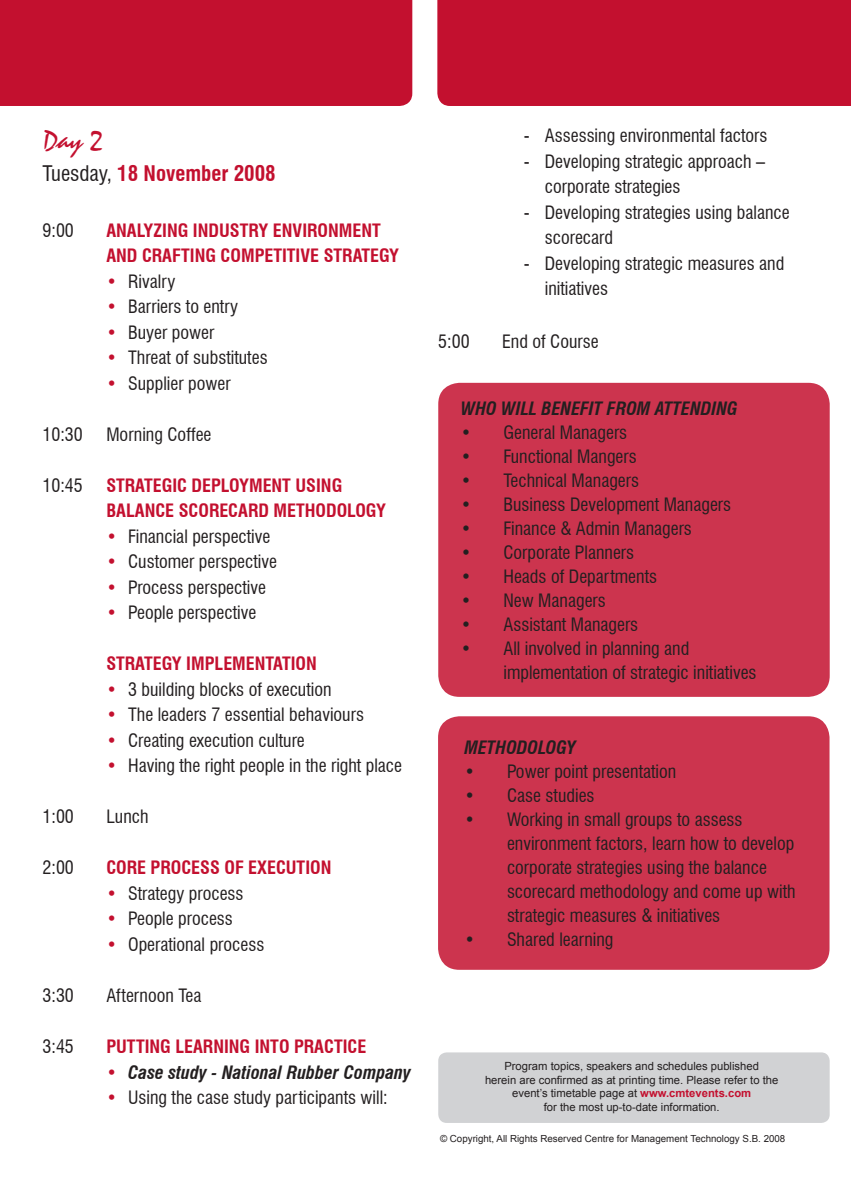
<style>
.page{position:relative;width:851px;height:1191px;background:#fff}
.page>*{position:absolute;margin:0;border:0;box-sizing:border-box;transform-origin:0 0}
.t1{font:28.5px "Staccato 222 BT";color:#c3102f}
.t2{font:700 condensed 21px "Swiss 721 BT";color:#c3102f}
.t3{font:condensed 18px/24px "Swiss 721 BT";color:#231f20}
.t4{font:700 condensed 18px "Swiss 721 BT";color:#c3102f}
.t5{font:italic 700 condensed 18px "Swiss 721 BT";color:#231f20}
.t6{font:11.25px/13.5px "Arial";color:#231f20;text-align:center}
.t7{font:9.75px "Arial";color:#231f20}
.s1{font-weight:400;color:#231f20}
.s2{color:#c3102f}
.s3{font-weight:400;font-style:normal;color:#c3102f}
.s4{font-weight:700;color:#c3102f}
</style>
<div class="page">
<div style="left:0;top:0;width:412px;height:106px;background:#c3102f"></div>
<div style="left:437px;top:0;width:413px;height:106px;background:#c3102f"></div>
<div style="left:438px;top:1052px;width:391px;height:71px;background:#d1d2d4;border-radius:9px"></div>
<div style="left:438px;top:383px;width:391px;height:314px;background:#cc344e;border-radius:21px"></div>
<div style="left:438px;top:716px;width:391px;height:253px;background:#cc344e;border-radius:21px"></div>
<p class="t1" style="left:43px;top:124px;width:62px">Day 2</p>
<p class="t2" style="left:43px;top:161px;width:235px"><span class="s1">Tuesday,</span> 18 November 2008</p>
<p class="t3" style="left:43px;top:218px;width:33px">9:00</p>
<p class="t4" style="left:106px;top:219px;width:11px">ANAL</p>
<p class="t4" style="left:144px;top:219px;width:28px">YZING</p>
<p class="t4" style="left:193px;top:219px;width:10px">INDU</p>
<p class="t4" style="left:230px;top:219px;width:83px">STRY ENVIRON</p>
<p class="t4" style="left:339px;top:219px;width:24px">MENT</p>
<p class="t4" style="left:43px;top:245px;width:25px">AND</p>
<p class="t4" style="left:142px;top:245px;width:49px">CRAFTING</p>
<p class="t4" style="left:221px;top:245px;width:52px">COMPETITI</p>
<p class="t4" style="left:300px;top:245px;width:44px">VE STRATEG</p>
<p class="t4" style="left:389px;top:245px;width:11px">Y</p>
<p class="t3" style="left:106px;top:269px;width:70px"><span class="s2">•</span> Rivalry</p>
<p class="t3" style="left:106px;top:295px;width:133px"><span class="s2">•</span> Barriers to entry</p>
<p class="t3" style="left:106px;top:320px;width:109px"><span class="s2">•</span> Buyer power</p>
<p class="t3" style="left:106px;top:346px;width:163px"><span class="s2">•</span> Threat of substitutes</p>
<p class="t3" style="left:106px;top:371px;width:126px"><span class="s2">•</span> Supplier power</p>
<p class="t3" style="left:43px;top:422px;width:42px">10:30</p>
<p class="t3" style="left:106px;top:422px;width:107px">Morning Coffee</p>
<p class="t3" style="left:43px;top:473px;width:42px">10:45</p>
<p class="t4" style="left:106px;top:474px;width:20px">STRATEGIC</p>
<p class="t4" style="left:191px;top:474px;width:82px">DEPLOYMENT</p>
<p class="t4" style="left:295px;top:474px;width:30px">USING</p>
<p class="t4" style="left:106px;top:500px;width:21px">BALANCE</p>
<p class="t4" style="left:179px;top:500px;width:21px">SCORECARD</p>
<p class="t4" style="left:273px;top:500px;width:53px">METHODOLOG</p>
<p class="t4" style="left:376px;top:500px;width:11px">Y</p>
<p class="t3" style="left:106px;top:524px;width:166px"><span class="s2">•</span> Financial perspective</p>
<p class="t3" style="left:106px;top:550px;width:172px"><span class="s2">•</span> Customer perspective</p>
<p class="t3" style="left:106px;top:575px;width:161px"><span class="s2">•</span> Process perspective</p>
<p class="t3" style="left:106px;top:601px;width:151px"><span class="s2">•</span> People perspective</p>
<p class="t4" style="left:106px;top:653px;width:21px">STRATEG</p>
<p class="t4" style="left:172px;top:653px;width:84px">Y IMPLEMENTATION</p>
<p class="t3" style="left:106px;top:677px;width:227px"><span class="s2">•</span> 3 building blocks of execution</p>
<p class="t3" style="left:106px;top:703px;width:259px"><span class="s2">•</span> The leaders 7 essential behaviours</p>
<p class="t3" style="left:106px;top:728px;width:200px"><span class="s2">•</span> Creating execution culture</p>
<p class="t3" style="left:106px;top:754px;width:297px"><span class="s2">•</span> Having the right people in the right place</p>
<p class="t3" style="left:43px;top:805px;width:33px">1:00</p>
<p class="t3" style="left:106px;top:805px;width:44px">Lunch</p>
<p class="t3" style="left:43px;top:856px;width:33px">2:00</p>
<p class="t4" style="left:106px;top:857px;width:11px">CORE</p>
<p class="t4" style="left:151px;top:857px;width:21px">PROCE</p>
<p class="t4" style="left:200px;top:857px;width:59px">SS OF EXECUTION</p>
<p class="t3" style="left:106px;top:881px;width:139px"><span class="s2">•</span> Strategy process</p>
<p class="t3" style="left:106px;top:907px;width:128px"><span class="s2">•</span> People process</p>
<p class="t3" style="left:106px;top:932px;width:159px"><span class="s2">•</span> Operational process</p>
<p class="t3" style="left:43px;top:983px;width:33px">3:30</p>
<p class="t3" style="left:106px;top:983px;width:96px">Afternoon Tea</p>
<p class="t3" style="left:43px;top:1034px;width:33px">3:45</p>
<p class="t4" style="left:106px;top:1035px;width:20px">PUTTING</p>
<p class="t4" style="left:175px;top:1035px;width:11px">LEARNING</p>
<p class="t4" style="left:255px;top:1035px;width:10px">INTO</p>
<p class="t4" style="left:294px;top:1035px;width:20px">PRACTICE</p>
<p class="t5" style="left:106px;top:1061px;width:306px"><span class="s3">•</span> Case study - National Rubber Company</p>
<p class="t3" style="left:106px;top:1085px;width:283px"><span class="s2">•</span> Using the case study participants will:</p>
<p class="t3" style="left:523px;top:123px;width:245px">- Assessing environmental factors</p>
<p class="t3" style="left:544px;top:148px;width:222px;line-height:25.5px;text-indent:-21px">- Developing strategic approach – corporate strategies</p>
<p class="t3" style="left:544px;top:199px;width:246px;line-height:25.5px;text-indent:-21px">- Developing strategies using balance scorecard</p>
<p class="t3" style="left:544px;top:250px;width:241px;line-height:25.5px;text-indent:-21px">- Developing strategic measures and initiatives</p>
<p class="t3" style="left:438px;top:329px;width:33px">5:00</p>
<p class="t3" style="left:502px;top:329px;width:98px">End of Course</p>
<p class="t5" style="left:461px;top:398px;width:278px">WHO WILL BENEFIT FROM ATTENDING</p>
<p class="t3" style="left:461px;top:421px;width:168px">• General Managers</p>
<p class="t3" style="left:461px;top:445px;width:177px">• Functional Mangers</p>
<p class="t3" style="left:461px;top:469px;width:180px">• Technical Managers</p>
<p class="t3" style="left:461px;top:493px;width:272px">• Business Development Managers</p>
<p class="t3" style="left:461px;top:517px;width:232px">• Finance &amp; Admin Managers</p>
<p class="t3" style="left:461px;top:541px;width:175px">• Corporate Planners</p>
<p class="t3" style="left:461px;top:565px;width:198px">• Heads of Departments</p>
<p class="t3" style="left:461px;top:589px;width:146px">• New Managers</p>
<p class="t3" style="left:461px;top:613px;width:179px">• Assistant Managers</p>
<p class="t3" style="left:503px;top:637px;width:254px;text-indent:-43px">• All involved in planning and implementation of strategic initiatives</p>
<p class="t5" style="left:464px;top:736px;width:113px">METHODOLOGY</p>
<p class="t3" style="left:464px;top:759px;width:213px">• Power point presentation</p>
<p class="t3" style="left:464px;top:783px;width:132px">• Case studies</p>
<p class="t3" style="left:507px;top:807px;width:290px;text-indent:-43px">• Working in small groups to assess environment factors, learn how to develop corporate strategies using the balance scorecard methodology and come up with strategic measures &amp; initiatives</p>
<p class="t3" style="left:464px;top:927px;width:150px">• Shared learning</p>
<p class="t6" style="left:485px;top:1059px;width:295px">Program topics, speakers and schedules published<br>herein are confirmed as at printing time. Please refer to the event’s timetable page at <span class="s4">www.cmtevents.com<br></span>for the most up-to-date information.</p>
<p class="t7" style="left:440px;top:1132px;width:347px">© Copyright, All Rights Reserved Centre for Management Technology S.B. 2008</p>
</div>
